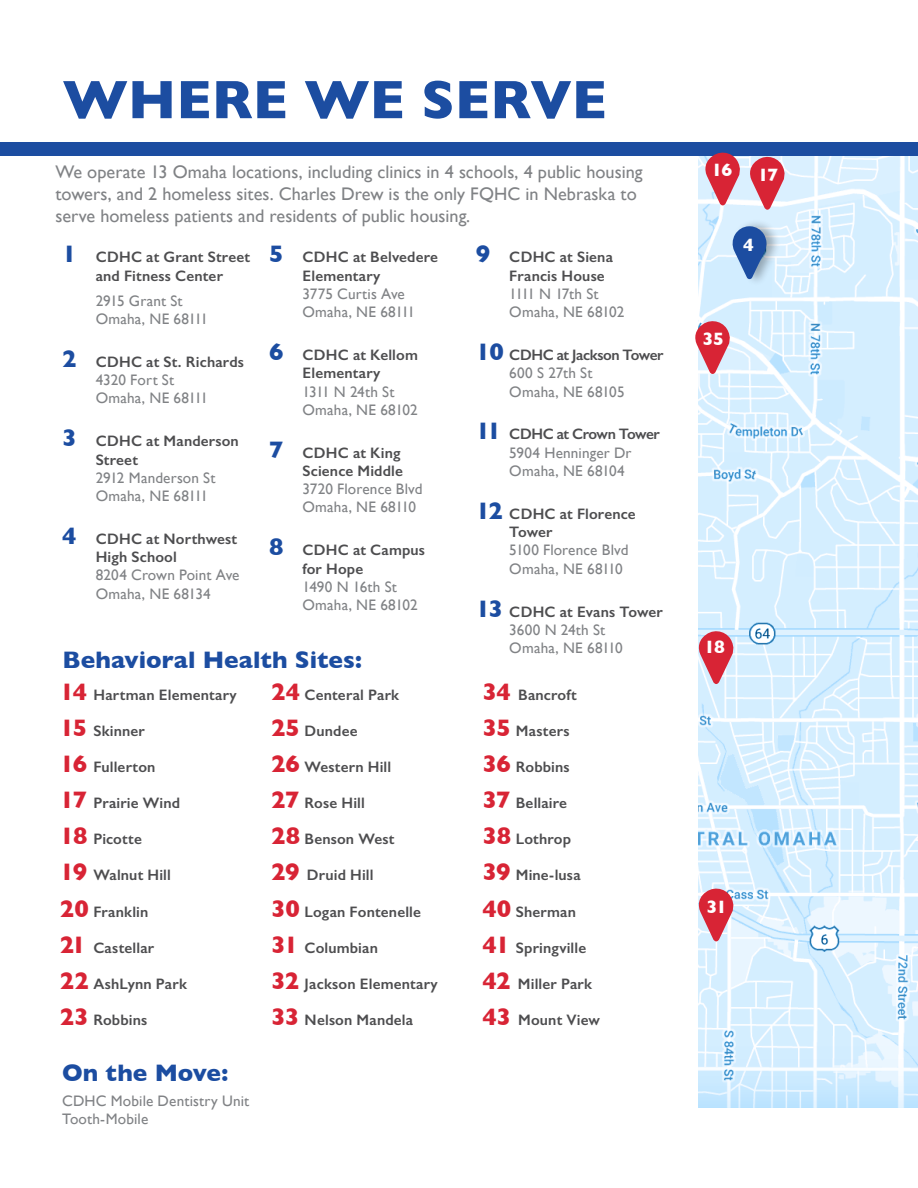
<style>
.page{position:relative;width:918px;height:1188px;background:#fff}
.page>*{position:absolute;margin:0;border:0;box-sizing:border-box;transform-origin:0 0}
.t1{font:700 54.75px "Gill Sans";color:#1c4da1}
.t2{font:700 24.3px "Gill Sans";color:#1c4da1}
.t3{font:18.3px/21.9px "Gill Sans";color:#808285}
.t4{font:700 18.3px "Gill Sans";letter-spacing:-.055em;color:#fff}
.t5{font:600 15.15px/18.3px "Gill Sans";letter-spacing:.01em;color:#4d4d4f}
.t6{font:15.15px/18.3px "Gill Sans";letter-spacing:.01em;color:#808285}
.s1{font-weight:700;font-size:24.3px;color:#1c4da1}
.s2{font-weight:600;color:#4d4d4f}
.s3{font-weight:700;font-size:24.3px;color:#d82435}
</style>
<div class="page">
<img style="left:699px;top:156px;width:219px;height:951px">
<div style="left:731px;top:218px;width:50px;height:69px;background:#000;opacity:.3"></div>
<svg style="left:732px;top:226px;width:35px;height:53px;background:#577fba"></svg>
<div style="left:0;top:142px;width:918px;height:14px;background:#1c4da1"></div>
<svg style="left:698px;top:628px;width:38px;height:56px;background:#d77d8d"></svg>
<svg style="left:702px;top:152px;width:85px;height:58px;background:#d08497"></svg>
<svg style="left:698px;top:885px;width:38px;height:56px;background:#da7d8d"></svg>
<svg style="left:695px;top:318px;width:37px;height:56px;background:#dc7b8a"></svg>
<h1 class="t1" style="left:63px;top:56px;width:546px">WHERE WE SERVE</h1>
<p class="t3" style="left:55px;top:161px;width:589px">We operate 13 Omaha locations, including clinics in 4 schools, 4 public housing towers, and 2 homeless sites. Charles Drew is the only FQHC in Nebraska to serve homeless patients and residents of public housing.</p>
<p class="t5" style="left:62px;top:248px;width:189px;text-align:center"><span class="s1">1</span> CDHC at Grant Street and Fitness Center</p>
<p class="t6" style="left:96px;top:291px;width:114px">2915 Grant St<br>Omaha, NE 68111</p>
<p class="t6" style="left:96px;top:353px;width:150px;text-indent:-33px"><span class="s1">2</span> <span class="s2">CDHC at St. Richards<br></span>4320 Fort St<br>Omaha, NE 68111</p>
<p class="t5" style="left:96px;top:432px;width:145px;text-indent:-33px"><span class="s1">3</span> CDHC at Manderson<br>Street</p>
<p class="t6" style="left:96px;top:468px;width:121px">2912 Manderson St<br>Omaha, NE 68111</p>
<p class="t5" style="left:96px;top:530px;width:143px;text-indent:-33px"><span class="s1">4</span> CDHC at Northwest<br>High School</p>
<p class="t6" style="left:96px;top:566px;width:145px">8204 Crown Point Ave<br>Omaha, NE 68134</p>
<p class="t5" style="left:303px;top:248px;width:137px;text-indent:-33px"><span class="s1">5</span> CDHC at Belvedere<br>Elementary</p>
<p class="t6" style="left:303px;top:285px;width:114px">3775 Curtis Ave<br>Omaha, NE 68111</p>
<p class="t5" style="left:269px;top:346px;width:150px;text-align:center"><span class="s1">6</span> CDHC at Kellom<br>Elementary</p>
<p class="t6" style="left:303px;top:382px;width:117px">1311 N 24th St<br>Omaha, NE 68102</p>
<p class="t5" style="left:269px;top:443px;width:135px;text-align:right"><span class="s1">7</span> CDHC at King<br>Science Middle</p>
<p class="t6" style="left:303px;top:480px;width:122px">3720 Florence Blvd<br>Omaha, NE 68110</p>
<p class="t5" style="left:303px;top:541px;width:124px;text-indent:-33px"><span class="s1">8</span> CDHC at Campus for Hope</p>
<p class="t6" style="left:303px;top:577px;width:117px">1490 N 16th St<br>Omaha, NE 68102</p>
<h2 class="t2" style="left:63px;top:641px;width:301px">Behavioral Health Sites:</h2>
<p class="t5" style="left:60px;top:686px;width:178px"><span class="s3">14</span> Hartman Elementary</p>
<p class="t5" style="left:60px;top:722px;width:87px"><span class="s3">15</span> Skinner</p>
<p class="t5" style="left:60px;top:758px;width:97px"><span class="s3">16</span> Fullerton</p>
<p class="t5" style="left:60px;top:794px;width:122px"><span class="s3">17</span> Prairie Wind</p>
<p class="t5" style="left:60px;top:830px;width:83px"><span class="s3">18</span> Picotte</p>
<p class="t5" style="left:60px;top:866px;width:112px"><span class="s3">19</span> Walnut Hill</p>
<p class="t5" style="left:60px;top:902px;width:90px"><span class="s3">20</span> Franklin</p>
<p class="t5" style="left:60px;top:938px;width:96px"><span class="s3">21</span> Castellar</p>
<p class="t5" style="left:60px;top:974px;width:129px"><span class="s3">22</span> AshLynn Park</p>
<p class="t5" style="left:60px;top:1010px;width:89px"><span class="s3">23</span> Robbins</p>
<h2 class="t2" style="left:62px;top:1053px;width:168px">On the Move:</h2>
<p class="t6" style="left:62px;top:1091px;width:189px">CDHC Mobile Dentistry Unit<br>Tooth-Mobile</p>
<p class="t5" style="left:271px;top:686px;width:130px"><span class="s3">24</span> Centeral Park</p>
<p class="t5" style="left:271px;top:722px;width:88px"><span class="s3">25</span> Dundee</p>
<p class="t5" style="left:271px;top:758px;width:122px"><span class="s3">26</span> Western Hill</p>
<p class="t5" style="left:271px;top:794px;width:95px"><span class="s3">27</span> Rose Hill</p>
<p class="t5" style="left:271px;top:830px;width:125px"><span class="s3">28</span> Benson West</p>
<p class="t5" style="left:271px;top:866px;width:104px"><span class="s3">29</span> Druid Hill</p>
<p class="t5" style="left:271px;top:902px;width:151px"><span class="s3">30</span> Logan Fontenelle</p>
<p class="t5" style="left:271px;top:938px;width:108px"><span class="s3">31</span> Columbian</p>
<p class="t5" style="left:271px;top:974px;width:168px"><span class="s3">32</span> Jackson Elementary</p>
<p class="t5" style="left:271px;top:1010px;width:144px"><span class="s3">33</span> Nelson Mandela</p>
<p class="t5" style="left:509px;top:248px;width:105px;text-indent:-33px"><span class="s1">9</span> CDHC at Siena<br>Francis House</p>
<p class="t6" style="left:509px;top:285px;width:117px">1111 N 17th St<br>Omaha, NE 68102</p>
<p class="t6" style="left:509px;top:346px;width:156px;text-indent:-33px"><span class="s1">10</span> <span class="s2">CDHC at Jackson Tower<br></span>600 S 27th St<br>Omaha, NE 68105</p>
<p class="t6" style="left:476px;top:425px;width:185px;text-align:center"><span class="s1">11</span> <span class="s2">CDHC at Crown Tower<br></span>5904 Henninger Dr<br>Omaha, NE 68104</p>
<p class="t5" style="left:509px;top:504px;width:128px;text-indent:-33px"><span class="s1">12</span> CDHC at Florence<br>Tower</p>
<p class="t6" style="left:509px;top:541px;width:121px">5100 Florence Blvd<br>Omaha, NE 68110</p>
<p class="t6" style="left:509px;top:602px;width:155px;text-indent:-33px"><span class="s1">13</span> <span class="s2">CDHC at Evans Tower<br></span>3600 N 24th St<br>Omaha, NE 68110</p>
<p class="t5" style="left:482px;top:686px;width:96px"><span class="s3">34</span> Bancroft</p>
<p class="t5" style="left:482px;top:722px;width:89px"><span class="s3">35</span> Masters</p>
<p class="t5" style="left:482px;top:758px;width:89px"><span class="s3">36</span> Robbins</p>
<p class="t5" style="left:482px;top:794px;width:86px"><span class="s3">37</span> Bellaire</p>
<p class="t5" style="left:482px;top:830px;width:90px"><span class="s3">38</span> Lothrop</p>
<p class="t5" style="left:482px;top:866px;width:100px"><span class="s3">39</span> Mine-lusa</p>
<p class="t5" style="left:482px;top:902px;width:95px"><span class="s3">40</span> Sherman</p>
<p class="t5" style="left:482px;top:938px;width:105px"><span class="s3">41</span> Springville</p>
<p class="t5" style="left:482px;top:974px;width:111px"><span class="s3">42</span> Miller Park</p>
<p class="t5" style="left:482px;top:1010px;width:119px"><span class="s3">43</span> Mount View</p>
<p class="t4" style="left:712px;top:155px;width:22px">16</p>
<p class="t4" style="left:758px;top:161px;width:22px">17</p>
<p class="t4" style="left:743px;top:230px;width:12px">4</p>
<p class="t4" style="left:703px;top:324px;width:23px">35</p>
<p class="t4" style="left:704px;top:633px;width:22px">18</p>
<p class="t4" style="left:707px;top:892px;width:22px">31</p>
</div>
